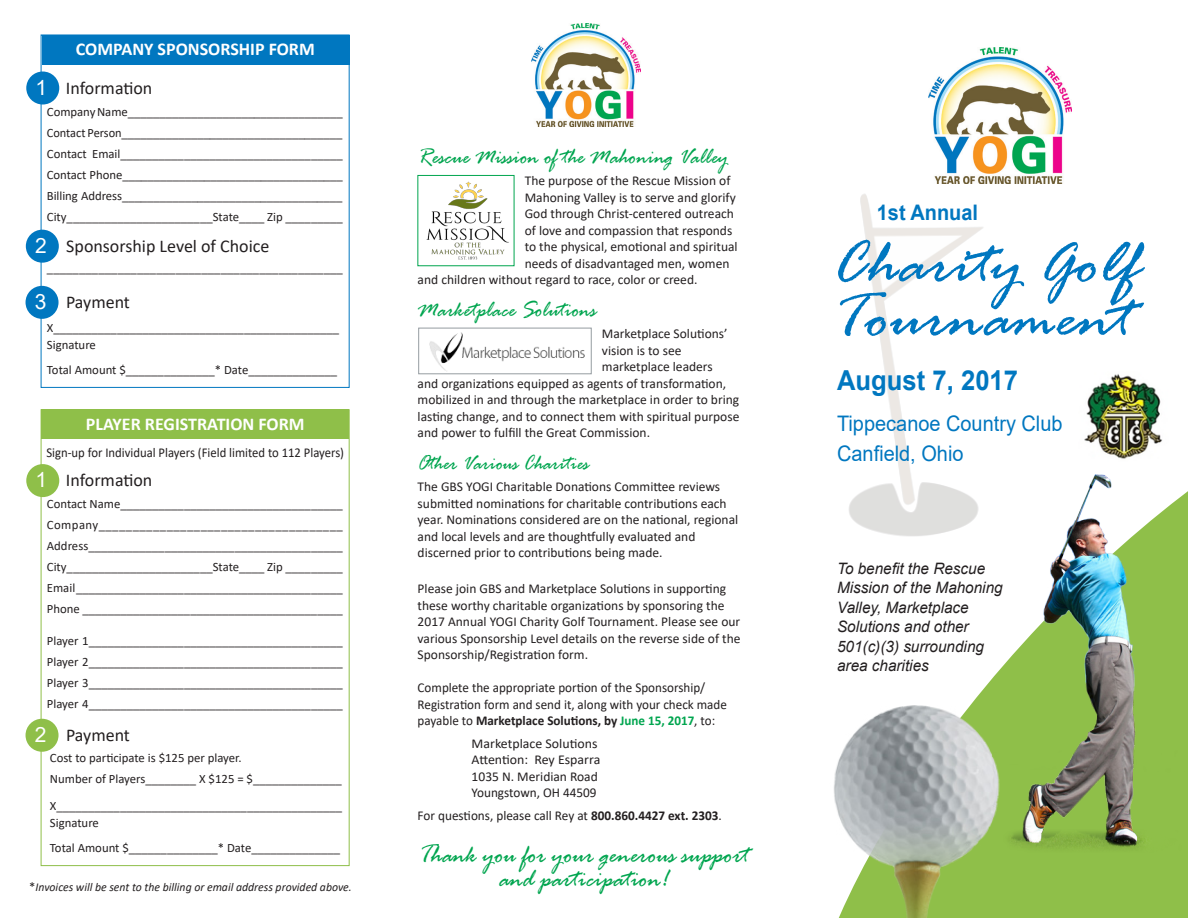
<style>
.page{position:relative;width:1188px;height:918px;background:#fff}
.page>*{position:absolute;margin:0;border:0;box-sizing:border-box;transform-origin:0 0}
.t1{font:italic 64.5px/54px "Rage";color:#0077c0;scale:1.06 1}
.t2{font:700 27.6px "Arial";color:#0077c0;scale:.93 1}
.t3{font:italic 27px/24px "Rage";color:#00a54f;text-align:center;scale:.93 1}
.t4{font:italic 24px "Rage";color:#00a54f;scale:.9 1}
.t5{font:italic 22.5px "Rage";color:#00a54f;scale:.9 1}
.t6{font:21.45px "Arial";color:#0077c0;scale:.93 1}
.t7{font:700 21.45px "Arial";color:#0077c0;scale:.93 1}
.t8{font:21px "Arial";color:#fff}
.t9{font:18px "Calibri";color:#231f20}
.t10{font:700 18px "Calibri";color:#fff}
.t11{font:italic 15.75px/19.5px "Arial";color:#231f20}
.t12{font:13.5px/16.5px "Calibri";color:#231f20}
.t13{font:13.5px "Calibri";color:#231f20;scale:.94 1}
.t14{font:12.75px "Calibri";color:#231f20}
.t15{font:12.75px "Calibri";letter-spacing:.035em;color:#231f20}
.t16{font:italic 12px "Calibri";color:#231f20}
.s1{font-style:normal;font-size:12.75px}
.s2{font-weight:700}
.s3{font-weight:700;color:#00a54f}
</style>
<div class="page">
<img style="left:860px;top:194px;width:123px;height:102px">
<svg style="left:849px;top:296px;width:339px;height:622px"></svg>
<img style="left:993px;top:468px;width:192px;height:398px">
<img style="left:928px;top:48px;width:143px;height:136px">
<img style="left:834px;top:680px;width:168px;height:238px">
<img style="left:429px;top:332px;width:156px;height:39px">
<div style="left:418px;top:328px;width:173px;height:46px;border:1px solid #959ca1"></div>
<img style="left:426px;top:181px;width:83px;height:79px">
<img style="left:532px;top:23px;width:109px;height:104px">
<img style="left:1079px;top:371px;width:90px;height:90px">
<div style="left:26px;top:464px;width:33px;height:33px;background:#8fbf49;border-radius:50%"></div>
<div style="left:26px;top:719px;width:33px;height:33px;background:#8fbf49;border-radius:50%"></div>
<div style="left:42px;top:410px;width:307px;height:29px;background:#8fbf49"></div>
<div style="left:26px;top:72px;width:33px;height:33px;background:#0077c0;border-radius:50%"></div>
<div style="left:26px;top:286px;width:33px;height:33px;background:#0077c0;border-radius:50%"></div>
<div style="left:42px;top:35px;width:307px;height:30px;background:#0077c0"></div>
<div style="left:26px;top:230px;width:33px;height:33px;background:#0077c0;border-radius:50%"></div>
<p class="t8" style="left:36px;top:73px;width:13px">1</p>
<p class="t10" style="left:76px;top:36px;width:241px">COMPANY SPONSORSHIP FORM</p>
<p class="t9" style="left:66px;top:75px;width:88px">Information</p>
<p class="t14" style="left:47px;top:102px;width:297px">Company Name__________________________________</p>
<p class="t14" style="left:47px;top:123px;width:297px">Contact Person___________________________________</p>
<p class="t14" style="left:47px;top:144px;width:297px">Contact Email___________________________________</p>
<p class="t14" style="left:47px;top:165px;width:298px">Contact Phone___________________________________</p>
<p class="t14" style="left:47px;top:186px;width:297px">Billing Address___________________________________</p>
<p class="t14" style="left:47px;top:207px;width:297px">City_______________________State____ Zip _________</p>
<p class="t8" style="left:35px;top:231px;width:13px">2</p>
<p class="t9" style="left:66px;top:234px;width:205px">Sponsorship Level of Choice</p>
<p class="t14" style="left:47px;top:259px;width:298px">______________________________________________</p>
<p class="t8" style="left:35px;top:287px;width:13px">3</p>
<p class="t9" style="left:66px;top:290px;width:66px">Payment</p>
<p class="t14" style="left:47px;top:319px;width:294px">X_____________________________________________</p>
<p class="t14" style="left:47px;top:336px;width:51px">Signature</p>
<p class="t14" style="left:47px;top:361px;width:292px">Total Amount $______________* Date______________</p>
<p class="t10" style="left:86px;top:411px;width:220px">PLAYER REGISTRATION FORM</p>
<p class="t13" style="left:46px;top:443px;width:318px">Sign-up for Individual Players (Field limited to 112 Players)</p>
<p class="t8" style="left:36px;top:466px;width:13px">1</p>
<p class="t9" style="left:66px;top:468px;width:88px">Information</p>
<p class="t14" style="left:47px;top:495px;width:297px">Contact Name___________________________________</p>
<p class="t15" style="left:47px;top:516px;width:298px">Company____________________________________</p>
<p class="t14" style="left:47px;top:537px;width:297px">Address________________________________________</p>
<p class="t14" style="left:47px;top:558px;width:297px">City_______________________State____ Zip _________</p>
<p class="t14" style="left:47px;top:579px;width:297px">Email __________________________________________</p>
<p class="t14" style="left:47px;top:600px;width:297px">Phone _________________________________________</p>
<p class="t14" style="left:47px;top:632px;width:297px">Player 1________________________________________</p>
<p class="t14" style="left:47px;top:653px;width:297px">Player 2________________________________________</p>
<p class="t14" style="left:47px;top:674px;width:297px">Player 3________________________________________</p>
<p class="t14" style="left:47px;top:695px;width:297px">Player 4________________________________________</p>
<p class="t9" style="left:66px;top:722px;width:66px">Payment</p>
<p class="t8" style="left:35px;top:720px;width:13px">2</p>
<p class="t14" style="left:50px;top:749px;width:193px">Cost to participate is $125 per player.</p>
<p class="t14" style="left:50px;top:770px;width:294px">Number of Players________ X $125 = $______________</p>
<p class="t14" style="left:50px;top:797px;width:294px">X_____________________________________________</p>
<p class="t14" style="left:50px;top:814px;width:51px">Signature</p>
<p class="t14" style="left:50px;top:839px;width:292px">Total Amount $______________* Date______________</p>
<p class="t16" style="left:29px;top:878px;width:324px"><span class="s1">*</span>Invoices will be sent to the billing or email address provided above.</p>
<p class="t4" style="left:418px;top:144px;width:347px">Rescue Mission of the Mahoning Valley</p>
<p class="t12" style="left:525px;top:172px;width:207px">The purpose of the Rescue Mission of</p>
<p class="t12" style="left:525px;top:189px;width:213px">Mahoning Valley is to serve and glorify</p>
<p class="t12" style="left:525px;top:205px;width:211px">God through Christ-centered outreach</p>
<p class="t12" style="left:525px;top:222px;width:209px">of love and compassion that responds</p>
<p class="t12" style="left:525px;top:238px;width:214px">to the physical, emotional and spiritual</p>
<p class="t12" style="left:525px;top:255px;width:206px">needs of disadvantaged men, women</p>
<p class="t12" style="left:418px;top:271px;width:281px">and children without regard to race, color or creed.</p>
<p class="t4" style="left:418px;top:297px;width:200px">Marketplace Solutions</p>
<p class="t12" style="left:602px;top:325px;width:127px">Marketplace Solutions’</p>
<p class="t12" style="left:602px;top:342px;width:81px">vision is to see</p>
<p class="t12" style="left:602px;top:358px;width:112px">marketplace leaders</p>
<p class="t12" style="left:418px;top:375px;width:310px">and organizations equipped as agents of transformation,</p>
<p class="t12" style="left:418px;top:391px;width:323px">mobilized in and through the marketplace in order to bring</p>
<p class="t12" style="left:418px;top:408px;width:323px">lasting change, and to connect them with spiritual purpose</p>
<p class="t12" style="left:418px;top:424px;width:234px">and power to fulfill the Great Commission.</p>
<p class="t5" style="left:418px;top:451px;width:192px">Other Various Charities</p>
<p class="t12" style="left:418px;top:478px;width:322px">The GBS YOGI Charitable Donations Committee reviews submitted nominations for charitable contributions each year. Nominations considered are on the national, regional and local levels and are thoughtfully evaluated and discerned prior to contributions being made.</p>
<p class="t12" style="left:418px;top:580px;width:324px">Please join GBS and Marketplace Solutions in supporting these worthy charitable organizations by sponsoring the 2017 Annual YOGI Charity Golf Tournament. Please see our various Sponsorship Level details on the reverse side of the Sponsorship/Registration form.</p>
<p class="t12" style="left:418px;top:679px;width:311px">Complete the appropriate portion of the Sponsorship/<br>Registration form and send it, along with your check made payable to <span class="s2">Marketplace Solutions, by</span> <span class="s3">June 15, 2017</span>, to:</p>
<p class="t12" style="left:472px;top:735px;width:127px">Marketplace Solutions</p>
<p class="t12" style="left:472px;top:751px;width:130px">Attention: Rey Esparra</p>
<p class="t12" style="left:472px;top:768px;width:128px">1035 N. Meridian Road</p>
<p class="t12" style="left:472px;top:784px;width:127px">Youngstown, OH 44509</p>
<p class="t12" style="left:418px;top:807px;width:306px">For questions, please call Rey at <span class="s2">800.860.4427 ext. 2303</span>.</p>
<p class="t3" style="left:419px;top:845px;width:356px">Thank you for your generous support and participation!</p>
<p class="t7" style="left:877px;top:197px;width:110px">1st Annual</p>
<p class="t1" style="left:831px;top:242px;width:291px">Charity Golf<br>Tournament</p>
<p class="t2" style="left:837px;top:361px;width:196px">August 7, 2017</p>
<p class="t6" style="left:837px;top:408px;width:244px">Tippecanoe Country Club</p>
<p class="t6" style="left:837px;top:438px;width:137px">Canfield, Ohio</p>
<p class="t11" style="left:837px;top:559px;width:167px">To benefit the Rescue<br>Mission of the Mahoning<br>Valley, Marketplace<br>Solutions and other<br>501(c)(3) surrounding area charities</p>
</div>
